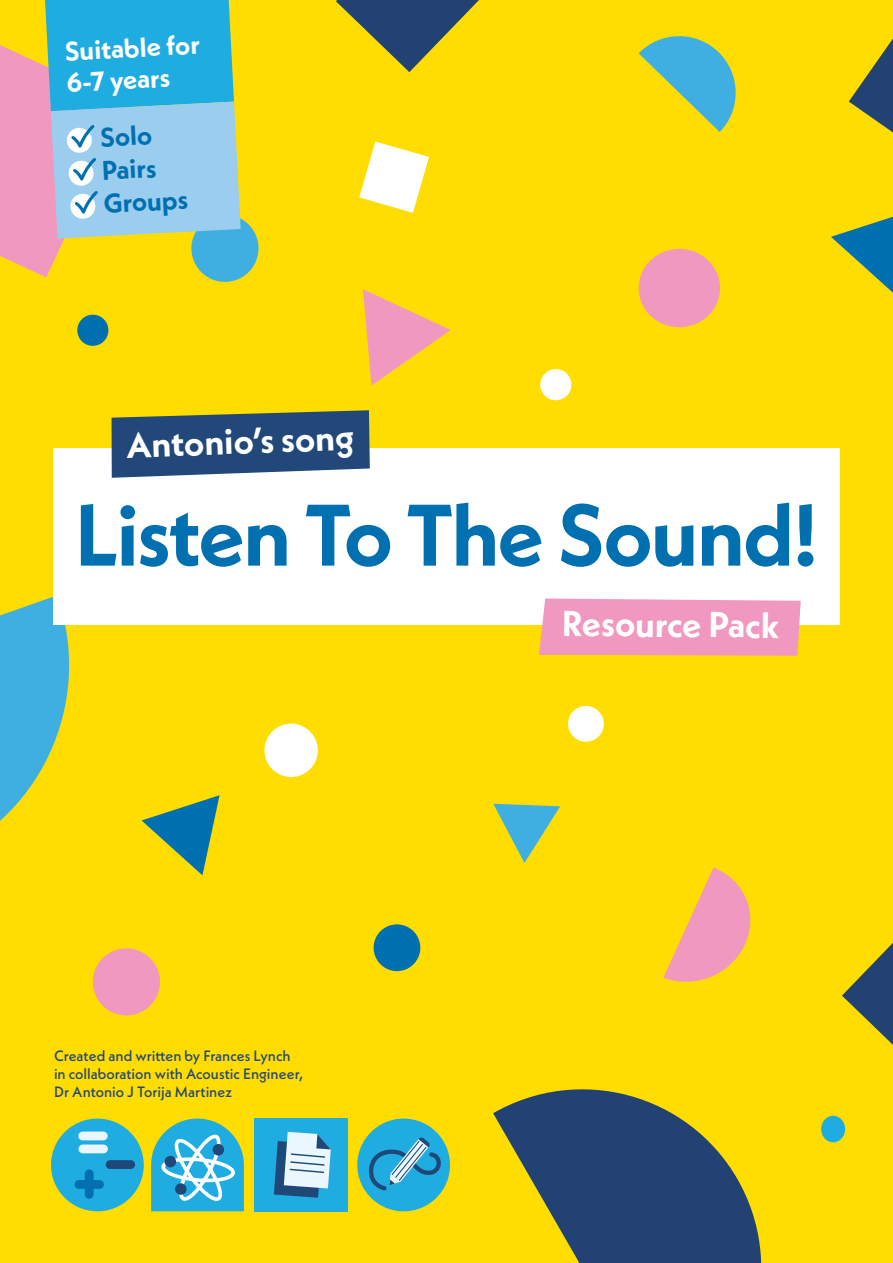
<style>
.page{position:relative;width:893px;height:1263px;background:#fd0}
.page>*{position:absolute;margin:0;border:0;box-sizing:border-box;transform-origin:0 0}
.t1{font:700 87px "Neue Kabel";letter-spacing:-.02em;color:#0070b0}
.t2{font:700 36px "Neue Kabel";letter-spacing:-.01em;color:#fff}
.t3{font:700 27px/31.5px "Neue Kabel";color:#fff}
.t4{font:700 27px/33px "Neue Kabel";color:#0070b0}
.t5{font:500 15px/18px "Neue Kabel";color:#264778}
</style>
<div class="page">
<svg style="left:0;top:596px;width:70px;height:225px"></svg>
<svg style="left:336px;top:0;width:143px;height:72px"></svg>
<svg style="left:842px;top:943px;width:51px;height:102px"></svg>
<svg style="left:359px;top:141px;width:70px;height:72px"></svg>
<svg style="left:363px;top:289px;width:88px;height:97px"></svg>
<svg style="left:663px;top:867px;width:88px;height:115px"></svg>
<svg style="left:493px;top:804px;width:67px;height:59px"></svg>
<svg style="left:568px;top:705px;width:36px;height:37px"></svg>
<svg style="left:264px;top:723px;width:54px;height:54px"></svg>
<svg style="left:831px;top:217px;width:62px;height:76px"></svg>
<svg style="left:142px;top:795px;width:78px;height:80px"></svg>
<svg style="left:92px;top:948px;width:68px;height:68px"></svg>
<svg style="left:638px;top:248px;width:82px;height:80px"></svg>
<svg style="left:493px;top:1089px;width:269px;height:174px;fill:#214273"></svg>
<div style="left:821px;top:1116px;width:24px;height:26px;background:#1face0;border-radius:50%"></div>
<svg style="left:849px;top:38px;width:44px;height:94px"></svg>
<div style="left:540px;top:369px;width:31px;height:31px;background:#fff;border-radius:50%"></div>
<div style="left:373px;top:924px;width:48px;height:47px;background:#0070b0;border-radius:50%"></div>
<svg style="left:639px;top:36px;width:97px;height:96px"></svg>
<div style="left:51px;top:1118px;width:93px;height:93px;background:#1face0;border-radius:50%"></div>
<div style="left:78px;top:1131px;width:30px;height:9px;background:#ebf7ff;border-radius:4px"></div>
<div style="left:78px;top:1144px;width:30px;height:9px;background:#ebf7ff;border-radius:4px"></div>
<div style="left:106px;top:1160px;width:29px;height:9px;background:#1f4778;border-radius:4px"></div>
<div style="left:75px;top:1180px;width:29px;height:9px;background:#0070b0;border-radius:4px"></div>
<div style="left:85px;top:1169px;width:9px;height:30px;background:#0070b0;border-radius:4px"></div>
<svg style="left:151px;top:1118px;width:93px;height:93px;background:#5ebfc9"></svg>
<div style="left:212px;top:1144px;width:12px;height:12px;background:#1f4778;border-radius:50%"></div>
<div style="left:175px;top:1183px;width:12px;height:12px;background:#1f4778;border-radius:50%"></div>
<svg style="left:164px;top:1155px;width:12px;height:13px"></svg>
<div style="left:255px;top:1118px;width:93px;height:93px;background:#1face0"></div>
<svg style="left:274px;top:1132px;width:57px;height:66px"></svg>
<div style="left:357px;top:1118px;width:93px;height:93px;background:#1face0;border-radius:50%"></div>
<svg style="left:369px;top:1137px;width:76px;height:55px"></svg>
<div style="left:77px;top:315px;width:32px;height:31px;background:#0070b0;border-radius:50%"></div>
<svg style="left:0;top:0;width:259px;height:282px"></svg>
<div style="left:53px;top:449px;width:787px;height:176px;background:#fff"></div>
<svg style="left:112px;top:410px;width:258px;height:68px;background:#3d5d7a"></svg>
<svg style="left:539px;top:598px;width:262px;height:58px;background:#f19dbe"></svg>
<h3 class="t3" style="left:64px;top:35px;width:136px;rotate:-3deg">Suitable for<br>6-7 years</h3>
<h3 class="t4" style="left:99px;top:121px;width:86px;rotate:-3deg">Solo<br>Pairs<br>Groups</h3>
<h2 class="t2" style="left:126px;top:422px;width:230px;rotate:-2deg">Antonio’s song</h2>
<h1 class="t1" style="left:75px;top:480px;width:745px">Listen To The Sound!</h1>
<p class="t5" style="left:54px;top:1046px;width:250px">Created and written by Frances Lynch in collaboration with Acoustic Engineer,<br>Dr Antonio J Torija Martinez</p>
<h2 class="t2" style="left:562px;top:601px;width:219px">Resource Pack</h2>
</div>
